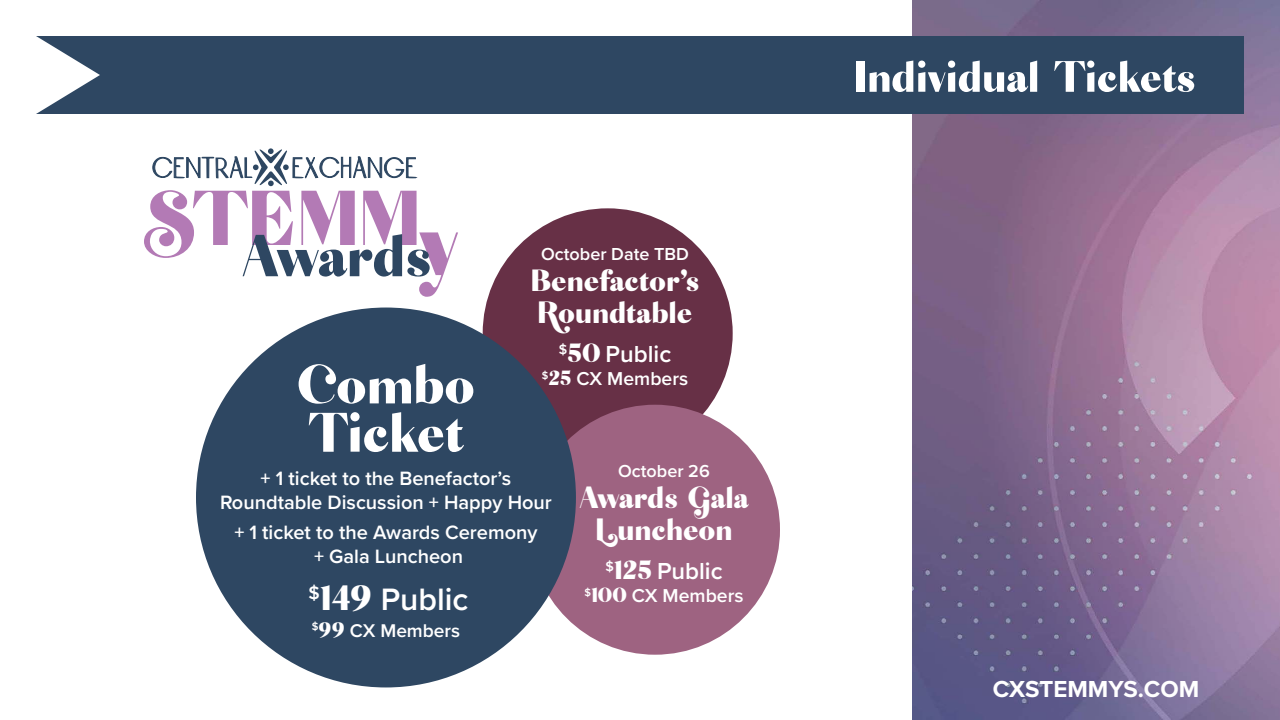
<style>
.page{position:relative;width:1280px;height:720px;background:#fff}
.page>*{position:absolute;margin:0;border:0;box-sizing:border-box;transform-origin:0 0}
.t1{font:76px "Riley";color:#fff}
.t2{font:60px "Riley";color:#fff}
.t3{font:42px/32px "Riley";color:#fff;text-align:center}
.t4{font:600 32.1px "Proxima Nova";color:#fff}
.t5{font:600 24px "Proxima Nova";color:#fff}
.t6{font:700 24px "Proxima Nova";color:#fff}
.t7{font:600 20px/24px "Proxima Nova";color:#fff;text-align:center}
.t8{font:600 19.3px "Proxima Nova";color:#fff}
.t9{font:600 19.1px "Proxima Nova";color:#fff}
.t10{font:600 18.7px "Proxima Nova";color:#fff}
.t11{font:600 18px "Proxima Nova";color:#fff}
.t12{font:600 14px "Proxima Nova";color:#fff}
.t13{font:600 11.1px "Proxima Nova";color:#fff}
.t14{font:600 10.9px "Proxima Nova";color:#fff}
.s1{font-family:"Riley";font-weight:400;font-size:36px}
.s2{font-family:"Riley";font-weight:400;font-size:28.1px}
.s3{font-family:"Riley";font-weight:400;font-size:48.1px}
.s4{font-family:"Riley";font-weight:400;font-size:28.6px}
</style>
<div class="page">
<img style="left:912px;top:0;width:368px;height:720px">
<div style="left:36px;top:36px;width:1208px;height:78px;background:#2e4762"></div>
<div style="left:483px;top:208px;width:250px;height:250px;background:#673046;border-radius:50%"></div>
<div style="left:530px;top:405px;width:250px;height:250px;background:#9e6381;border-radius:50%"></div>
<div style="left:196px;top:308px;width:380px;height:379px;background:#2e4762;border-radius:50%"></div>
<svg style="left:144px;top:99px;width:314px;height:198px"></svg>
<p class="t11" style="left:541px;top:241px;width:149px">October Date TBD</p>
<h3 class="t3" style="left:531px;top:265px;width:170px;text-align:left">Benefactor’s<br>Roundtable</h3>
<p class="t12" style="left:559px;top:339px;width:10px">$</p>
<p class="t5" style="left:567px;top:336px;width:106px"><span class="s1">50</span> Public</p>
<p class="t14" style="left:542px;top:367px;width:8px">$</p>
<p class="t8" style="left:548px;top:364px;width:141px"><span class="s2">25</span> CX Members</p>
<h1 class="t1" style="left:297px;top:346px;width:179px">Combo</h1>
<h1 class="t1" style="left:309px;top:394px;width:156px">Ticket</h1>
<p class="t7" style="left:220px;top:466px;width:333px">+ 1 ticket to the Benefactor’s<br>Roundtable Discussion + Happy Hour</p>
<p class="t7" style="left:234px;top:520px;width:305px">+ 1 ticket to the Awards Ceremony + Gala Luncheon</p>
<p class="t10" style="left:308px;top:579px;width:13px">$</p>
<h3 class="t4" style="left:320px;top:575px;width:150px"><span class="s3">149</span> Public</h3>
<p class="t13" style="left:312px;top:618px;width:8px">$</p>
<p class="t9" style="left:318px;top:616px;width:143px"><span class="s4">99</span> CX Members</p>
<p class="t11" style="left:618px;top:458px;width:93px">October 26</p>
<h3 class="t3" style="left:579px;top:481px;width:171px">Awards Gala<br>Luncheon</h3>
<p class="t12" style="left:605px;top:556px;width:10px">$</p>
<p class="t5" style="left:614px;top:553px;width:110px"><span class="s1">125</span> Public</p>
<p class="t14" style="left:584px;top:584px;width:8px">$</p>
<p class="t8" style="left:591px;top:581px;width:154px"><span class="s2">100</span> CX Members</p>
<h2 class="t2" style="left:854px;top:46px;width:343px">Individual Tickets</h2>
<p class="t6" style="left:993px;top:671px;width:208px">CXSTEMMYS.COM</p>
</div>
